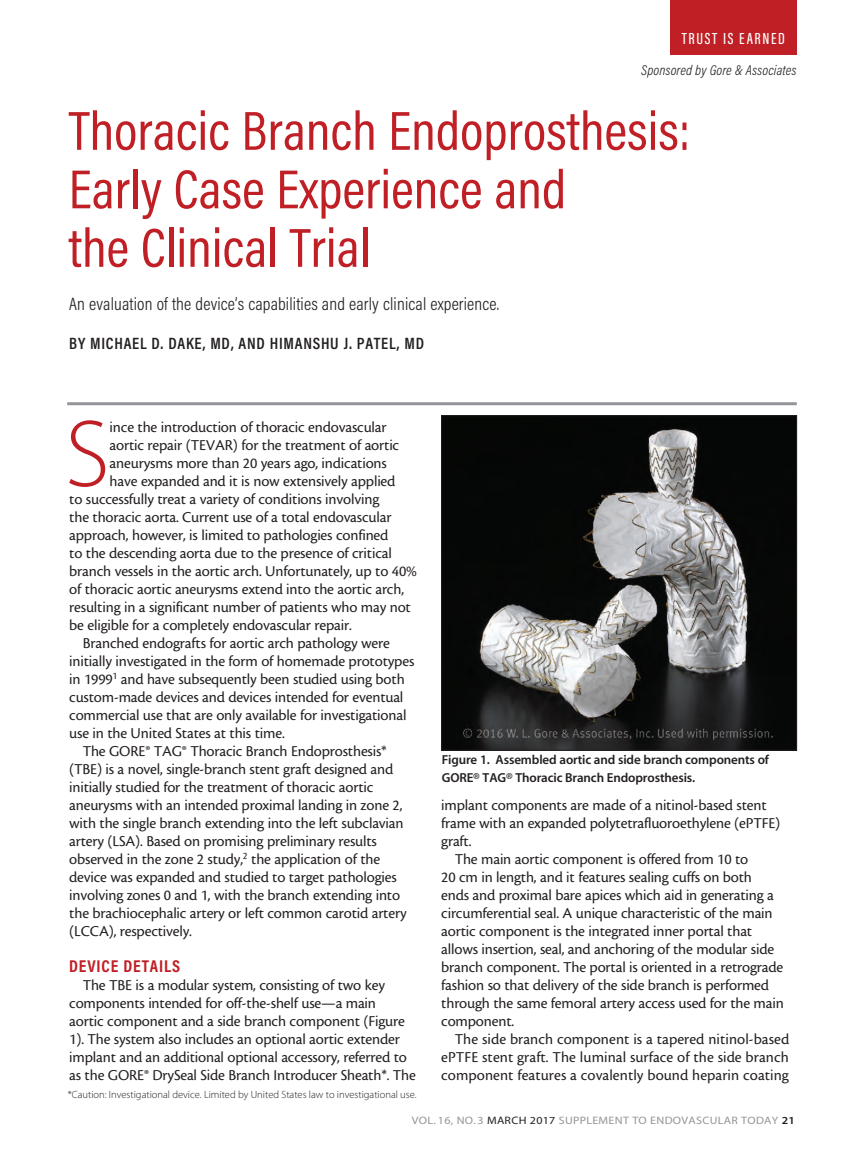
<style>
.page{position:relative;width:864px;height:1161px;background:#fff}
.page>*{position:absolute;margin:0;border:0;box-sizing:border-box;transform-origin:0 0}
.body_first{font:95.85px "Myriad MM 215 600";color:#c02025}
.headline{font:55.5px/58.5px "Acumin Pro Cond";color:#c02025}
.deck{font:300 18px "Acumin Pro Cond";letter-spacing:.01em;color:#231f20}
.subhead{font:700 17.25px "Acumin Pro Cond";letter-spacing:.05em;color:#c02025}
.author{font:600 16.5px "Acumin Pro Cond";letter-spacing:.045em;color:#231f20}
.t1{font:500 16.5px "Acumin Pro Extra Cond";letter-spacing:.09em;color:#fff;scale:1.1 1}
.body{font:15.75px/18px "Cronos MM 408 10";letter-spacing:-.01em;color:#231f20}
.body_first-2{font:15.75px "Cronos MM 408 10";letter-spacing:-.01em;color:#231f20}
.t2{font:italic 300 14.25px "Acumin Pro Cond";letter-spacing:.01em;color:#231f20}
.t3{font:13.05px/18px "Myriad MM 565 600";letter-spacing:-.01em;color:#231f20}
.t4{font:10.8px "Myriad MM 400 600";letter-spacing:.025em;color:#939598;scale:1.11 1}
.footnote{font:10.5px "Myriad MM 215 600";color:#231f20}
.s1{color:#231f20}
.s2{font-family:"Myriad MM 565 600";color:#231f20}
</style>
<div class="page">
<div style="left:671px;top:0;width:126px;height:54px;background:#c02025"></div>
<hr style="left:67px;top:402px;width:730px;height:3px;background:#939598">
<img style="left:443px;top:417px;width:352px;height:332px">
<div style="left:441px;top:415px;width:356px;height:336px;border:1px solid #231f20"></div>
<p class="t1" style="left:682px;top:28px;width:95px">TRUST IS EARNED</p>
<p class="t2" style="left:641px;top:61px;width:157px">Sponsored by Gore &amp; Associates</p>
<p class="headline" style="left:69px;top:100px;width:623px">Thoracic Branch Endoprosthesis:<br>Early Case Experience and<br>the Clinical Trial</p>
<p class="deck" style="left:69px;top:292px;width:432px">An evaluation of the device’s capabilities and early clinical experience.</p>
<p class="author" style="left:69px;top:333px;width:356px">BY MICHAEL D. DAKE, MD, AND HIMANSHU J. PATEL, MD</p>
<p class="body_first" style="left:65px;top:408px;width:46px">S</p>
<p class="body_first-2" style="left:110px;top:419px;width:278px">ince the introduction of thoracic endovascular</p>
<p class="body_first-2" style="left:110px;top:437px;width:291px">aortic repair (TEVAR) for the treatment of aortic</p>
<p class="body_first-2" style="left:110px;top:455px;width:279px">aneurysms more than 20 years ago, indications</p>
<p class="body_first-2" style="left:110px;top:473px;width:287px">have expanded and it is now extensively applied</p>
<p class="body_first-2" style="left:69px;top:491px;width:312px">to successfully treat a variety of conditions involving</p>
<p class="body_first-2" style="left:69px;top:509px;width:324px">the thoracic aorta. Current use of a total endovascular</p>
<p class="body_first-2" style="left:69px;top:527px;width:321px">approach, however, is limited to pathologies confined</p>
<p class="body_first-2" style="left:69px;top:545px;width:324px">to the descending aorta due to the presence of critical</p>
<p class="body_first-2" style="left:69px;top:563px;width:349px">branch vessels in the aortic arch. Unfortunately, up to 40%</p>
<p class="body_first-2" style="left:69px;top:581px;width:336px">of thoracic aortic aneurysms extend into the aortic arch,</p>
<p class="body_first-2" style="left:69px;top:599px;width:343px">resulting in a significant number of patients who may not</p>
<p class="body_first-2" style="left:69px;top:617px;width:284px">be eligible for a completely endovascular repair.</p>
<p class="body" style="left:69px;top:634px;width:347px;text-indent:14px">Branched endografts for aortic arch pathology were initially investigated in the form of homemade prototypes in 1999<sup>1</sup> and have subsequently been studied using both custom-made devices and devices intended for eventual commercial use that are only available for investigational use in the United States at this time.</p>
<p class="body" style="left:69px;top:742px;width:339px;text-indent:13px">The GORE® TAG® Thoracic Branch Endoprosthesis* (TBE) is a novel, single-branch stent graft designed and initially studied for the treatment of thoracic aortic aneurysms with an intended proximal landing in zone 2, with the single branch extending into the left subclavian artery (LSA). Based on promising preliminary results observed in the zone 2 study,<sup>2</sup> the application of the device was expanded and studied to target pathologies involving zones 0 and 1, with the branch extending into the brachiocephalic artery or left common carotid artery (LCCA), respectively.</p>
<p class="subhead" style="left:69px;top:955px;width:112px">DEVICE DETAILS</p>
<p class="body" style="left:69px;top:976px;width:348px;text-indent:13px">The TBE is a modular system, consisting of two key components intended for off-the-shelf use—a main<br>aortic component and a side branch component (Figure 1). The system also includes an optional aortic extender implant and an additional optional accessory, referred to as the GORE® DrySeal Side Branch Introducer Sheath*. The</p>
<p class="footnote" style="left:68px;top:1089px;width:350px">*Caution: Investigational device. Limited by United States law to investigational use.</p>
<p class="t3" style="left:442px;top:752px;width:329px">Figure 1. Assembled aortic and side branch components of<br>GORE® TAG® Thoracic Branch Endoprosthesis.</p>
<p class="body" style="left:441px;top:796px;width:341px">implant components are made of a nitinol-based stent frame with an expanded polytetrafluoroethylene (ePTFE) graft.</p>
<p class="body" style="left:441px;top:850px;width:344px;text-indent:13px">The main aortic component is offered from 10 to<br>20 cm in length, and it features sealing cuffs on both ends and proximal bare apices which aid in generating a circumferential seal. A unique characteristic of the main aortic component is the integrated inner portal that allows insertion, seal, and anchoring of the modular side branch component. The portal is oriented in a retrograde fashion so that delivery of the side branch is performed through the same femoral artery access used for the main component.</p>
<p class="body" style="left:441px;top:1030px;width:350px;text-align:justify;text-indent:13px">The side branch component is a tapered nitinol-based ePTFE stent graft. The luminal surface of the side branch component features a covalently bound heparin coating</p>
<p class="t4" style="left:412px;top:1115px;width:347px">VOL. 16, NO. 3 <span class="s1">MARCH 2017</span> SUPPLEMENT TO ENDOVASCULAR TODAY <span class="s2">21</span></p>
</div>
